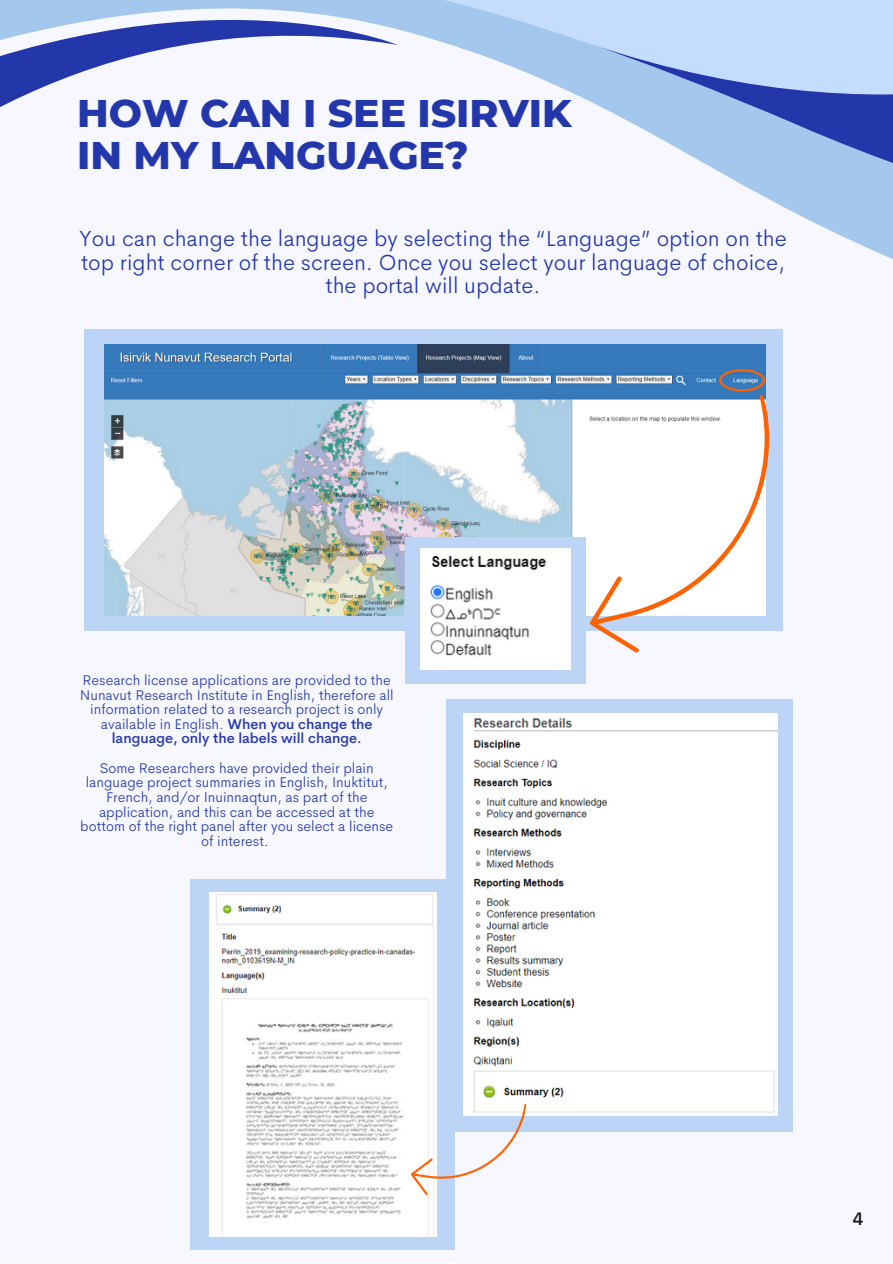
<style>
.page{position:relative;width:893px;height:1264px;background:#fff}
.page>*{position:absolute;margin:0;border:0;box-sizing:border-box;transform-origin:0 0}
.t1{font:800 39.3px/42.2px "Montserrat";color:#2337ab}
.t2{font:300 22.2px/23.5px "Cerebri Sans";color:#2337ab;text-align:center}
.t3{font:500 18px "Cerebri Sans";color:#191919}
.t4{font:300 14.25px/14.5px "Cerebri Sans";color:#2337ab;text-align:center}
.s1{font-weight:500}
</style>
<div class="page">
<div style="left:0;top:0;width:892px;height:1262px;background:#f6f7ff"></div>
<svg style="left:398px;top:0;width:494px;height:259px"></svg>
<svg style="left:0;top:0;width:398px;height:107px"></svg>
<svg style="left:584px;top:42px;width:308px;height:182px"></svg>
<div style="left:84px;top:329px;width:698px;height:302px;background:#bcd4f5"></div>
<img style="left:105px;top:345px;width:660px;height:270px">
<svg style="left:719px;top:358px;width:46px;height:33px;background:#5978a0"></svg>
<svg style="left:547px;top:394px;width:236px;height:267px;fill:#fff"></svg>
<div style="left:190px;top:879px;width:265px;height:370px;background:#bcd4f5"></div>
<img style="left:209px;top:892px;width:227px;height:344px">
<div style="left:446px;top:699px;width:346px;height:432px;background:#bcd4f5"></div>
<img style="left:463px;top:713px;width:314px;height:402px">
<svg style="left:408px;top:1089px;width:118px;height:118px"></svg>
<div style="left:405px;top:537px;width:180px;height:147px;background:#bcd4f5"></div>
<img style="left:420px;top:548px;width:150px;height:121px">
<p class="t1" style="left:77px;top:92px;width:496px">HOW CAN I SEE ISIRVIK<br>IN MY LANGUAGE?</p>
<p class="t2" style="left:79px;top:227px;width:709px">You can change the language by selecting the “Language” option on the top right corner of the screen. Once you select your language of choice, the portal will update.</p>
<p class="t4" style="left:80px;top:672px;width:315px">Research license applications are provided to the Nunavut Research Institute in English, therefore all information related to a research project is only available in English. <span class="s1">When you change the language, only the labels will change.</span></p>
<p class="t4" style="left:80px;top:760px;width:314px">Some Researchers have provided their plain language project summaries in English, Inuktitut, French, and/or Inuinnaqtun, as part of the application, and this can be accessed at the bottom of the right panel after you select a license of interest.</p>
<p class="t3" style="left:852px;top:1206px;width:12px">4</p>
</div>
